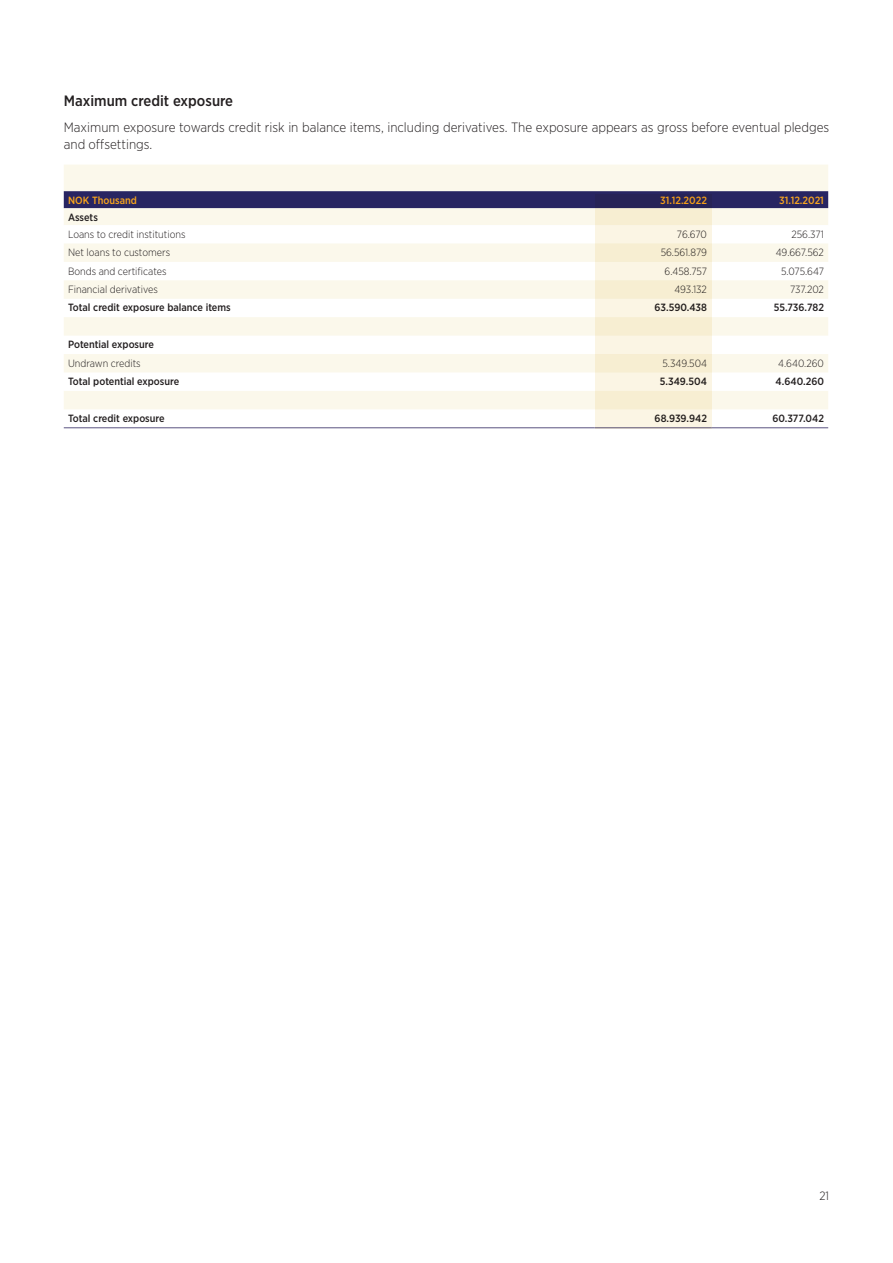
<style>
.page{position:relative;width:893px;height:1263px;background:#fff}
.page>*{position:absolute;margin:0;border:0;box-sizing:border-box;transform-origin:0 0}
.Overskrift_2{font:500 15px "Gotham Narrow";color:#231f20}
.Brødtekst{font:300 13.5px/17.2px "Gotham Narrow";color:#231f20}
.t1{font:300 12px "Gotham Narrow";color:#231f20}
.Tabell{font:300 10.5px "Gotham Narrow";color:#231f20}
.Tabell-2{font:500 10.5px "Gotham Narrow";color:#231f20}
.tabelloverskrift_par{font:500 10.5px "Gotham Narrow";color:#f9a51b}
.tabelloverskrift_par-2{font:500 10.5px "Gotham Narrow";color:#f7a520}
</style>
<div class="page">
<svg style="left:64px;top:165px;width:764px;height:244px;fill:#fbf8eb"></svg>
<div style="left:64px;top:191px;width:764px;height:17px;background:#282562"></div>
<hr style="left:64px;top:427px;width:530px;height:1px;background:#5a5380">
<hr style="left:594px;top:427px;width:117px;height:1px;background:#5a5380">
<hr style="left:711px;top:427px;width:117px;height:1px;background:#5a5380">
<svg style="left:595px;top:194px;width:117px;height:235px;background:#ebe4d2"></svg>
<p class="Overskrift_2" style="left:64px;top:91px;width:171px">Maximum credit exposure</p>
<p class="Brødtekst" style="left:64px;top:118px;width:767px">Maximum exposure towards credit risk in balance items, including derivatives. The exposure appears as gross before eventual pledges and offsettings.</p>
<p class="tabelloverskrift_par" style="left:68px;top:193px;width:70px">NOK Thousand</p>
<p class="tabelloverskrift_par" style="left:660px;top:193px;width:48px">31.12.2022</p>
<p class="tabelloverskrift_par-2" style="left:779px;top:193px;width:46px">31.12.2021</p>
<p class="Tabell-2" style="left:68px;top:210px;width:31px">Assets</p>
<p class="Tabell" style="left:68px;top:228px;width:119px">Loans to credit institutions</p>
<p class="Tabell" style="left:677px;top:228px;width:31px">76.670</p>
<p class="Tabell" style="left:791px;top:228px;width:34px">256.371</p>
<p class="Tabell" style="left:68px;top:246px;width:104px">Net loans to customers</p>
<p class="Tabell" style="left:661px;top:246px;width:48px">56.561.879</p>
<p class="Tabell" style="left:776px;top:246px;width:50px">49.667.562</p>
<p class="Tabell" style="left:68px;top:264px;width:100px">Bonds and certificates</p>
<p class="Tabell" style="left:665px;top:264px;width:44px">6.458.757</p>
<p class="Tabell" style="left:781px;top:264px;width:44px">5.075.647</p>
<p class="Tabell" style="left:68px;top:283px;width:91px">Financial derivatives</p>
<p class="Tabell" style="left:674px;top:283px;width:34px">493.132</p>
<p class="Tabell" style="left:790px;top:283px;width:35px">737.202</p>
<p class="Tabell-2" style="left:68px;top:301px;width:164px">Total credit exposure balance items</p>
<p class="Tabell-2" style="left:655px;top:301px;width:54px">63.590.438</p>
<p class="Tabell-2" style="left:774px;top:301px;width:52px">55.736.782</p>
<p class="Tabell-2" style="left:68px;top:338px;width:87px">Potential exposure</p>
<p class="Tabell" style="left:68px;top:357px;width:74px">Undrawn credits</p>
<p class="Tabell" style="left:662px;top:357px;width:46px">5.349.504</p>
<p class="Tabell" style="left:778px;top:357px;width:47px">4.640.260</p>
<p class="Tabell-2" style="left:68px;top:375px;width:113px">Total potential exposure</p>
<p class="Tabell-2" style="left:660px;top:375px;width:49px">5.349.504</p>
<p class="Tabell-2" style="left:776px;top:375px;width:50px">4.640.260</p>
<p class="Tabell-2" style="left:68px;top:412px;width:98px">Total credit exposure</p>
<p class="Tabell-2" style="left:655px;top:412px;width:54px">68.939.942</p>
<p class="Tabell-2" style="left:772px;top:412px;width:53px">60.377.042</p>
<p class="t1" style="left:819px;top:1189px;width:11px">21</p>
</div>
